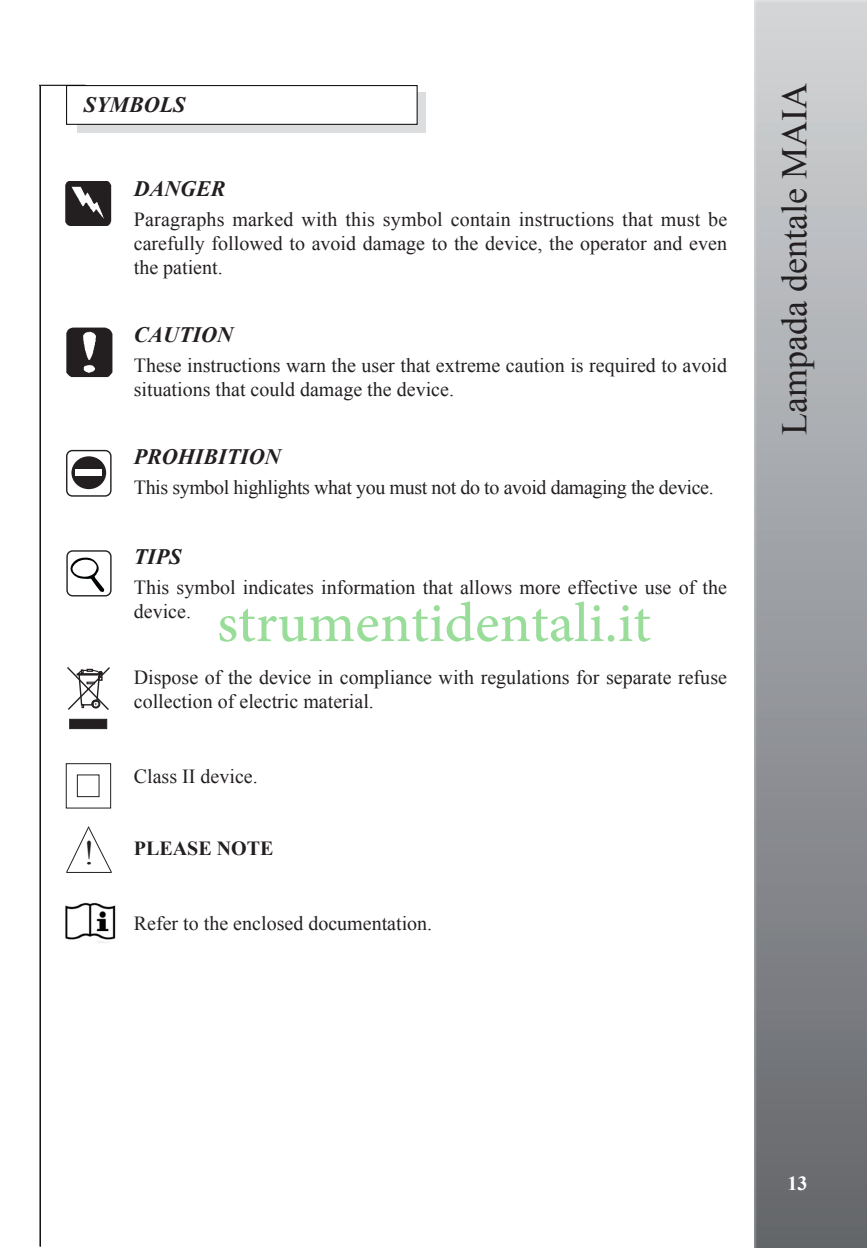
<style>
.page{position:relative;width:868px;height:1248px;background:#fff}
.page>*{position:absolute;margin:0;border:0;box-sizing:border-box;transform-origin:0 0}
.t1{font:78.4px "Adobe Arabic";color:rgb(0 171 0/.4)}
.t2{font:36px "Times New Roman";color:#231f20}
.t3{font:34px "Times New Roman";color:#231f20}
.t4{font:italic 700 22px "Times New Roman";color:#231f20}
.t5{font:20px/24px "Times New Roman";color:#231f20}
.t6{font:20px "Times New Roman";letter-spacing:-.02em;color:#231f20}
.t7{font:700 20px "Times New Roman";color:#231f20}
.t8{font:700 20px "Times New Roman";color:#fff}
</style>
<div class="page">
<img style="left:754px;top:0;width:112px;height:1247px">
<hr style="left:40px;top:86px;width:1px;height:1160px;background:#000">
<hr style="left:39px;top:85px;width:47px;height:1px;background:#231f20">
<div style="left:77px;top:92px;width:348px;height:41px;background:#dcdddf"></div>
<div style="left:66px;top:85px;width:351px;height:40px;background:#fff;border:1px solid #000"></div>
<img style="left:66px;top:181px;width:45px;height:45px">
<svg style="left:67px;top:667px;width:43px;height:43px"></svg>
<div style="left:70px;top:719px;width:37px;height:9px;background:#231f20;border:1px solid #231f20"></div>
<div style="left:66px;top:763px;width:45px;height:45px;border:1px solid #231f20"></div>
<div style="left:77px;top:774px;width:22px;height:23px;border:1px solid #231f20"></div>
<img style="left:66px;top:327px;width:47px;height:51px">
<svg style="left:66px;top:826px;width:46px;height:47px"></svg>
<hr style="left:66px;top:871px;width:45px;height:1px;background:#231f20">
<svg style="left:70px;top:557px;width:35px;height:35px"></svg>
<div style="left:66px;top:550px;width:46px;height:46px;border:1px solid #231f20;border-radius:6px"></div>
<div style="left:66px;top:450px;width:46px;height:46px;border:1px solid #231f20;border-radius:6px"></div>
<div style="left:71px;top:456px;width:35px;height:33px;background:#231f20;border-radius:50%"></div>
<div style="left:75px;top:469px;width:27px;height:6px;background:#fff"></div>
<img style="left:65px;top:902px;width:51px;height:41px">
<p class="t4" style="left:84px;top:93px;width:103px">SYMBOLS</p>
<p class="t4" style="left:134px;top:176px;width:93px">DANGER</p>
<p class="t5" style="left:134px;top:207px;width:595px;text-align:justify">Paragraphs marked with this symbol contain instructions that must be carefully followed to avoid damage to the device, the operator and even the patient.</p>
<p class="t4" style="left:134px;top:322px;width:100px">CAUTION</p>
<p class="t5" style="left:134px;top:353px;width:594px">These instructions warn the user that extreme caution is required to avoid situations that could damage the device.</p>
<p class="t4" style="left:134px;top:444px;width:148px">PROHIBITION</p>
<p class="t6" style="left:134px;top:476px;width:581px">This symbol highlights what you must not do to avoid damaging the device.</p>
<p class="t4" style="left:134px;top:544px;width:49px">TIPS</p>
<p class="t5" style="left:134px;top:575px;width:594px">This symbol indicates information that allows more effective use of the device.</p>
<h1 class="t1" style="left:217px;top:568px;width:435px">strumentidentali.it</h1>
<p class="t5" style="left:134px;top:665px;width:594px">Dispose of the device in compliance with regulations for separate refuse collection of electric material.</p>
<h3 class="t3" style="left:83px;top:833px;width:13px">!</h3>
<p class="t5" style="left:134px;top:764px;width:125px">Class II device.</p>
<p class="t7" style="left:134px;top:837px;width:141px">PlEASE NOTE</p>
<p class="t5" style="left:134px;top:911px;width:300px">Refer to the enclosed documentation.</p>
<h2 class="t2" style="left:774px;top:435px;width:353px;rotate:-90deg">Lampada dentale MAIA</h2>
<p class="t8" style="left:787px;top:1171px;width:21px">13</p>
</div>
